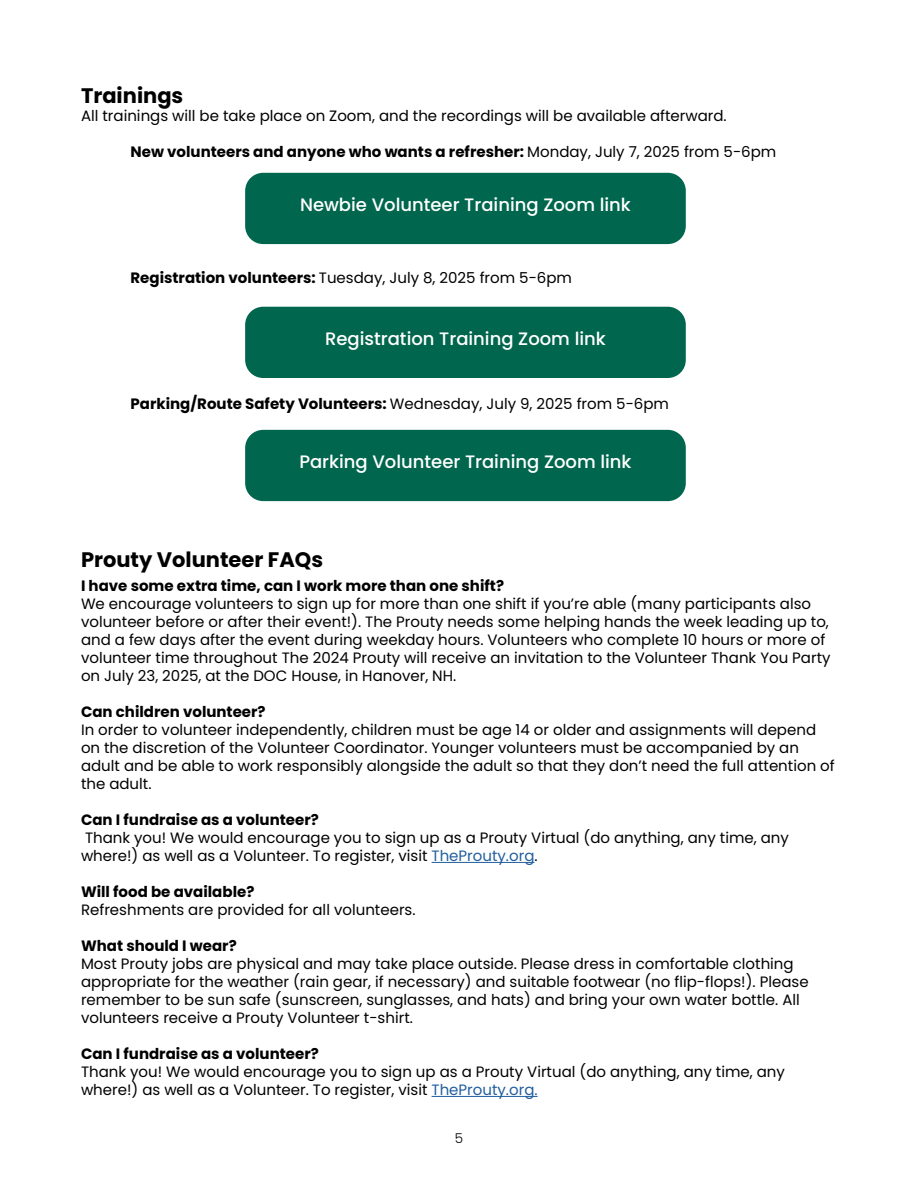
<style>
.page{position:relative;width:918px;height:1188px;background:#fff}
.page>*{position:absolute;margin:0;border:0;box-sizing:border-box;transform-origin:0 0}
.t1{font:700 21px "Poppins";color:#000}
.t2{font:500 18px "Poppins";color:#fff}
.t3{font:15px/18px "Poppins";color:#000}
.t4{font:700 15px "Poppins";color:#000}
.t5{font:300 13.5px "Poppins";color:#000}
.s1{font-weight:400}
.s2{font-weight:700}
.s3{color:#215e9e}
</style>
<div class="page">
<hr style="left:432px;top:862px;width:102px;height:1px;background:#215e9e">
<hr style="left:432px;top:1096px;width:106px;height:1px;background:#215e9e">
<div style="left:245px;top:173px;width:441px;height:71px;background:#00664d;border-radius:18px"></div>
<div style="left:245px;top:307px;width:441px;height:71px;background:#00664d;border-radius:18px"></div>
<div style="left:245px;top:430px;width:441px;height:71px;background:#00664d;border-radius:18px"></div>
<h1 class="t1" style="left:81px;top:84px;width:104px">Trainings</h1>
<p class="t3" style="left:81px;top:107px;width:647px">All trainings will be take place on Zoom, and the recordings will be available afterward.</p>
<p class="t4" style="left:130px;top:143px;width:647px">New volunteers and anyone who wants a refresher: <span class="s1">Monday, July 7, 2025 from 5-6pm</span></p>
<p class="t2" style="left:300px;top:194px;width:332px">Newbie Volunteer Training Zoom link</p>
<p class="t3" style="left:130px;top:269px;width:443px"><span class="s2">Registration volunteers:</span> Tuesday, July 8, 2025 from 5-6pm</p>
<p class="t2" style="left:325px;top:328px;width:282px">Registration Training Zoom link</p>
<p class="t4" style="left:130px;top:395px;width:540px">Parking/Route Safety Volunteers: <span class="s1">Wednesday, July 9, 2025 from 5-6pm</span></p>
<p class="t2" style="left:299px;top:452px;width:334px">Parking Volunteer Training Zoom link</p>
<h1 class="t1" style="left:81px;top:547px;width:244px">Prouty Volunteer FAQs</h1>
<p class="t4" style="left:81px;top:577px;width:425px">I have some extra time, can I work more than one shift?</p>
<p class="t3" style="left:81px;top:595px;width:751px">We encourage volunteers to sign up for more than one shift if you’re able (many participants also volunteer before or after their event!). The Prouty needs some helping hands the week leading up to, and a few days after the event during weekday hours. Volunteers who complete 10 hours or more of volunteer time throughout The 2024 Prouty will receive an invitation to the Volunteer Thank You Party on July 23, 2025, at the DOC House, in Hanover, NH.</p>
<p class="t4" style="left:81px;top:703px;width:186px">Can children volunteer?</p>
<p class="t3" style="left:81px;top:721px;width:755px">In order to volunteer independently, children must be age 14 or older and assignments will depend on the discretion of the Volunteer Coordinator. Younger volunteers must be accompanied by an adult and be able to work responsibly alongside the adult so that they don’t need the full attention of the adult.</p>
<p class="t4" style="left:81px;top:811px;width:239px">Can I fundraise as a volunteer?</p>
<p class="t3" style="left:81px;top:829px;width:709px">Thank you! We would encourage you to sign up as a Prouty Virtual (do anything, any time, any where!) as well as a Volunteer. To register, visit <span class="s3">TheProuty.org</span>.</p>
<p class="t4" style="left:81px;top:883px;width:175px">Will food be available?</p>
<p class="t3" style="left:81px;top:901px;width:336px">Refreshments are provided for all volunteers.</p>
<p class="t4" style="left:81px;top:937px;width:157px">What should I wear?</p>
<p class="t3" style="left:81px;top:955px;width:729px">Most Prouty jobs are physical and may take place outside. Please dress in comfortable clothing appropriate for the weather (rain gear, if necessary) and suitable footwear (no flip-flops!). Please remember to be sun safe (sunscreen, sunglasses, and hats) and bring your own water bottle. All volunteers receive a Prouty Volunteer t-shirt.</p>
<p class="t4" style="left:81px;top:1045px;width:239px">Can I fundraise as a volunteer?</p>
<p class="t3" style="left:81px;top:1063px;width:705px">Thank you! We would encourage you to sign up as a Prouty Virtual (do anything, any time, any where!) as well as a Volunteer. To register, visit <span class="s3">TheProuty.org.</span></p>
<p class="t5" style="left:455px;top:1130px;width:10px">5</p>
</div>
